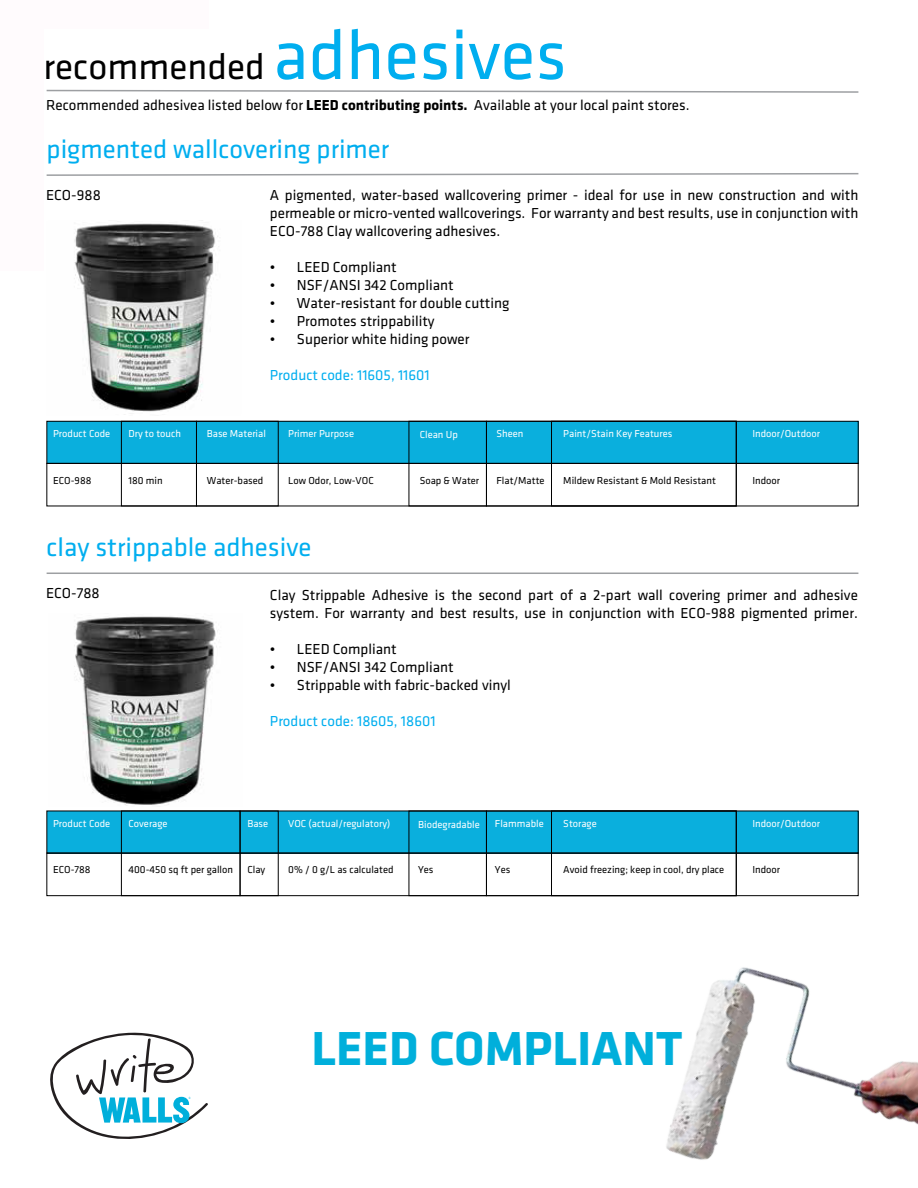
<style>
.page{position:relative;width:918px;height:1188px;background:#fff}
.page>*{position:absolute;margin:0;border:0;box-sizing:border-box;transform-origin:0 0}
.t1{font:700 49.5px "Klavika";color:#00afdb}
.t2{font:37.5px "Klavika";color:#000}
.t3{font:27px "Klavika";color:#00aeef}
.t4{font:15px/18px "Klavika";color:#000;text-align:justify}
.t5{font:15px "Klavika";color:#00aeef}
.t6{font:10.5px "Klavika";color:#000}
.t7{font:10.5px "Klavika";color:#fff}
.s1{font-size:72px;color:#00aeef}
.s2{font-weight:700}
</style>
<div class="page">
<img style="left:74px;top:616px;width:144px;height:190px">
<svg style="left:50px;top:1032px;width:158px;height:107px"></svg>
<svg style="left:46px;top:89px;width:813px;height:4px"></svg>
<div style="left:47px;top:421px;width:811px;height:42px;background:#0aafdd"></div>
<div style="left:47px;top:421px;width:811px;height:43px;border:1px solid #000"></div>
<div style="left:47px;top:463px;width:811px;height:43px;border:1px solid #000"></div>
<div style="left:121px;top:421px;width:76px;height:85px;border:1px solid #000"></div>
<div style="left:409px;top:421px;width:78px;height:85px;border:1px solid #000"></div>
<div style="left:551px;top:421px;width:186px;height:85px;border:1px solid #000"></div>
<div style="left:196px;top:421px;width:82px;height:85px;border:1px solid #000"></div>
<svg style="left:46px;top:173px;width:813px;height:3px"></svg>
<div style="left:47px;top:811px;width:811px;height:42px;background:#0aafdd"></div>
<div style="left:47px;top:853px;width:811px;height:43px;border:1px solid #000"></div>
<div style="left:121px;top:811px;width:119px;height:85px;border:1px solid #000"></div>
<div style="left:409px;top:811px;width:78px;height:85px;border:1px solid #000"></div>
<div style="left:551px;top:811px;width:186px;height:85px;border:1px solid #000"></div>
<div style="left:240px;top:811px;width:38px;height:85px;border:1px solid #000"></div>
<hr style="left:47px;top:573px;width:811px;height:1px;background:#9d9fa2">
<img style="left:74px;top:220px;width:144px;height:192px">
<img style="left:666px;top:967px;width:252px;height:193px">
<div style="left:0;top:0;width:44px;height:271px;background:#fffbfd"></div>
<div style="left:0;top:0;width:209px;height:29px;background:#fffbfd"></div>
<h2 class="t2" style="left:44px;top:47px;width:525px">recommended <span class="s1">adhesives</span></h2>
<p class="t4" style="left:46px;top:96px;width:645px">Recommended adhesivea listed below for <span class="s2">LEED contributing points.</span> Available at your local paint stores.</p>
<h3 class="t3" style="left:47px;top:135px;width:344px">pigmented wallcovering primer</h3>
<p class="t4" style="left:46px;top:186px;width:56px">ECO-988</p>
<p class="t4" style="left:270px;top:186px;width:590px">A pigmented, water-based wallcovering primer - ideal for use in new construction and with permeable or micro-vented wallcoverings. For warranty and best results, use in conjunction with ECO-788 Clay wallcovering adhesives.</p>
<p class="t4" style="left:270px;top:258px;width:128px">• LEED Compliant</p>
<p class="t4" style="left:270px;top:276px;width:185px">• NSF/ANSI 342 Compliant</p>
<p class="t4" style="left:270px;top:294px;width:241px">• Water-resistant for double cutting</p>
<p class="t4" style="left:270px;top:312px;width:166px">• Promotes strippability</p>
<p class="t4" style="left:270px;top:330px;width:201px">• Superior white hiding power</p>
<p class="t5" style="left:270px;top:367px;width:161px">Product code: 11605, 11601</p>
<p class="t7" style="left:53px;top:428px;width:59px">Product Code</p>
<p class="t7" style="left:129px;top:428px;width:54px">Dry to touch</p>
<p class="t7" style="left:207px;top:428px;width:61px">Base Material</p>
<p class="t7" style="left:288px;top:428px;width:68px">Primer Purpose</p>
<p class="t7" style="left:420px;top:429px;width:40px">Clean Up</p>
<p class="t7" style="left:496px;top:428px;width:28px">Sheen</p>
<p class="t7" style="left:752px;top:428px;width:69px">Indoor/Outdoor</p>
<p class="t6" style="left:53px;top:475px;width:40px">ECO-988</p>
<p class="t6" style="left:129px;top:475px;width:36px">180 min</p>
<p class="t6" style="left:207px;top:475px;width:58px">Water-based</p>
<p class="t6" style="left:288px;top:475px;width:87px">Low Odor, Low-VOC</p>
<p class="t6" style="left:420px;top:475px;width:61px">Soap &amp; Water</p>
<p class="t6" style="left:496px;top:475px;width:50px">Flat/Matte</p>
<p class="t6" style="left:752px;top:475px;width:29px">Indoor</p>
<p class="t7" style="left:563px;top:428px;width:111px">Paint/Stain Key Features</p>
<p class="t6" style="left:563px;top:475px;width:154px">Mildew Resistant &amp; Mold Resistant</p>
<h3 class="t3" style="left:47px;top:534px;width:266px">clay strippable adhesive</h3>
<p class="t4" style="left:46px;top:585px;width:55px">ECO-788</p>
<p class="t4" style="left:270px;top:586px;width:589px">Clay Strippable Adhesive is the second part of a 2-part wall covering primer and adhesive system. For warranty and best results, use in conjunction with ECO-988 pigmented primer.</p>
<p class="t4" style="left:270px;top:640px;width:128px">• LEED Compliant</p>
<p class="t4" style="left:270px;top:658px;width:185px">• NSF/ANSI 342 Compliant</p>
<p class="t4" style="left:270px;top:676px;width:242px">• Strippable with fabric-backed vinyl</p>
<p class="t5" style="left:270px;top:713px;width:167px">Product code: 18605, 18601</p>
<p class="t7" style="left:53px;top:818px;width:59px">Product Code</p>
<p class="t7" style="left:129px;top:818px;width:41px">Coverage</p>
<p class="t7" style="left:247px;top:818px;width:22px">Base</p>
<p class="t7" style="left:288px;top:818px;width:104px">VOC (actual/regulatory)</p>
<p class="t7" style="left:418px;top:819px;width:63px">Biodegradable</p>
<p class="t7" style="left:495px;top:818px;width:50px">Flammable</p>
<p class="t7" style="left:752px;top:818px;width:69px">Indoor/Outdoor</p>
<p class="t6" style="left:53px;top:865px;width:39px">ECO-788</p>
<p class="t6" style="left:129px;top:865px;width:106px">400-450 sq ft per gallon</p>
<p class="t6" style="left:247px;top:865px;width:19px">Clay</p>
<p class="t6" style="left:288px;top:865px;width:107px">0% / 0 g/L as calculated</p>
<p class="t6" style="left:418px;top:865px;width:17px">Yes</p>
<p class="t6" style="left:495px;top:865px;width:17px">Yes</p>
<p class="t6" style="left:752px;top:865px;width:29px">Indoor</p>
<p class="t7" style="left:563px;top:818px;width:35px">Storage</p>
<p class="t6" style="left:563px;top:865px;width:162px">Avoid freezing; keep in cool, dry place</p>
<h1 class="t1" style="left:312px;top:1022px;width:372px">LEED COMPLIANT</h1>
</div>
